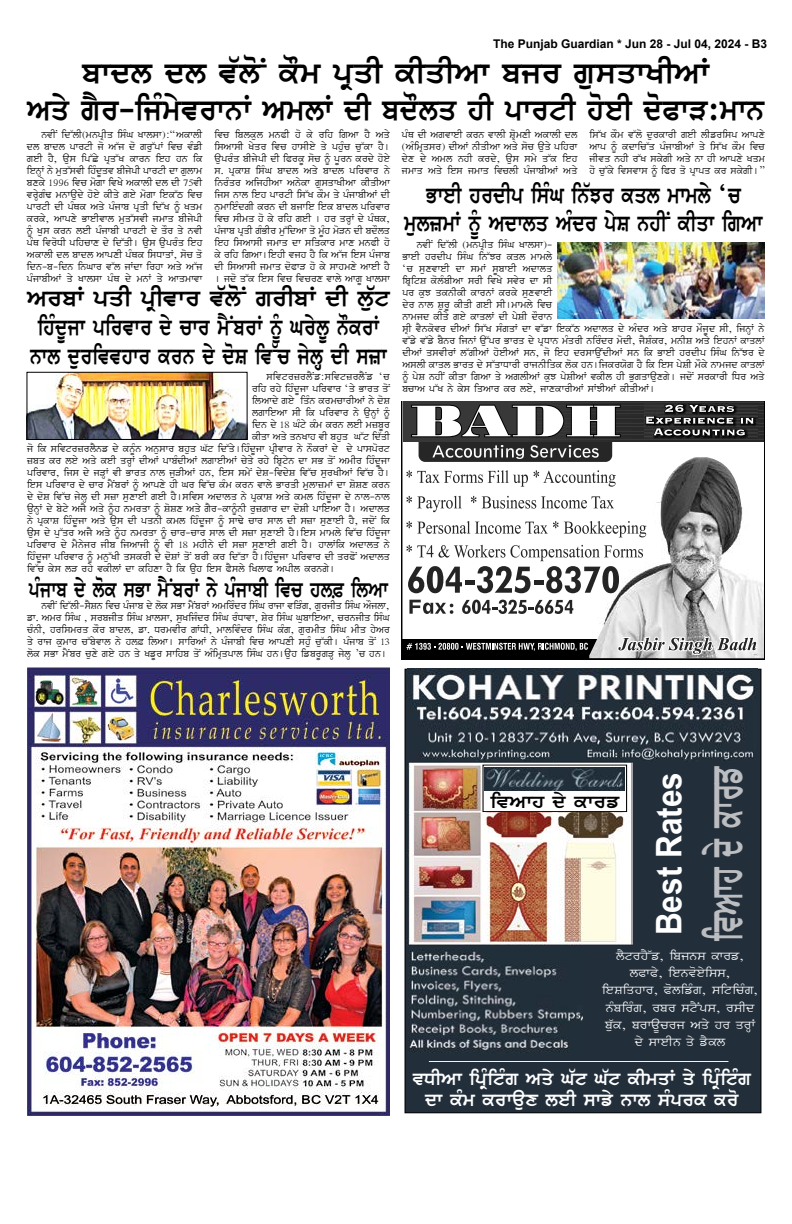
<style>
.page{position:relative;width:792px;height:1224px;background:#fff}
.page>*{position:absolute;margin:0;border:0;box-sizing:border-box;transform-origin:0 0}
.t1{font:700 46.8px "Anmol Lipi";letter-spacing:-.015em;color:#bbbdc0;scale:.59 1}
.t2{font:700 35.5px "Arial";color:#fff;scale:.89 1}
.t3{font:700 31px/37.2px "Anmol Lipi";color:#000;text-align:center}
.t4{font:700 24px/28.8px "Anmol Lipi";color:#000;text-align:center}
.t5{font:700 24px/28.8px "Anmol Lipi";color:#000;text-align:center;scale:.8 1}
.t6{font:700 23px "Anmol Lipi";color:#000;scale:.76 1}
.t7{font:700 18.8px/21.6px "Anmol Lipi";color:#fff;text-align:center}
.t8{font:700 18.7px "Anmol Lipi";color:#000;scale:1.08 1}
.t9{font:12px/17.3px "Anmol Lipi";color:#fff;text-align:center;scale:1.12 1}
.t10{font:700 12px "Arial";color:#000}
.t11{font:10px/12px "Anmol Lipi";color:#000}
</style>
<div class="page">
<div style="left:405px;top:669px;width:356px;height:444px;background:#222f3b"></div>
<img style="left:407px;top:669px;width:349px;height:34px">
<img style="left:410px;top:703px;width:344px;height:58px">
<img style="left:407px;top:762px;width:226px;height:184px">
<img style="left:409px;top:949px;width:174px;height:103px">
<div style="left:483px;top:765px;width:144px;height:47px;background:#fff"></div>
<div style="left:483px;top:765px;width:144px;height:47px;border:1px solid #000"></div>
<img style="left:485px;top:767px;width:139px;height:23px">
<hr style="left:429px;top:1061px;width:299px;height:1px;background:#fff">
<img style="left:27px;top:668px;width:363px;height:448px">
<svg style="left:401px;top:402px;width:364px;height:257px"></svg>
<img style="left:557px;top:242px;width:207px;height:77px">
<img style="left:29px;top:374px;width:217px;height:64px">
<div style="left:27px;top:372px;width:221px;height:68px;border:1px solid #000"></div>
<p class="t10" style="left:493px;top:36px;width:276px">The Punjab Guardian * Jun 28 - Jul 04, 2024 - B3</p>
<h3 class="t3" style="left:27px;top:55px;width:739px">BWDL DL V`LON KOM PRQI KIQIAW BJR GUSQWKIAW<br>AQYGYR-IJMMYVRWNW AMLW DI BDOLQ HI PWRTI HOEI DOPWV:MWN</h3>
<p class="t11" style="left:27px;top:129px;width:177px;text-align:justify;text-indent:14px">NVIN ID~LI(MNPRIQ ISMG KWLSW):“AKWLI DL BWDL PWRTI JO A~J DO GRU~PW IVC VMFI GEI HY, AUS IP~CYPRQ~K KWRN IEH HN IK IENHW NYMUQ~SVI IHMDUQV BIJYPI PWRTI DW GULWM BXKY1996 IVC MOGW IVKYAKWLI DL DI 75VI VRHYGMF MNWAUDYHOEYKIQYGEYMOGW IEK~T IVC PWRTI DI PMQK AQYPMJWB PRQI ID~K Ƒ KQM KRKY, AWPXYBWEIVWL MUQ~SVI JMWQ BIJYPI Ƒ KUS KRN LEI PMJWBI PWRTI DYQOR QYNVI PMQ IVRODI PIHCWX DYID~QI[ AUS AUPRMQ IEH AKWLI DL BWDL AWPXI PMQK ISDWQW, SOC QO IDN-B-IDN INGWR V~L JWDW IRHW AQYA~J PMJWBIAW QYKWLSW PMQ DYMNW QYAWQMWVW</p>
<p class="t11" style="left:214px;top:129px;width:183px">IVC IBLKUL MNPI HO KYRIH IGAW HYAQY ISAWSI KYQR IVC HWSIEYQYPHUMC CU~KW HY[ AUPRMQ BIJYPI DI IPRKU SOC Ƒ PURN KRDYHOEY S. PRKWS ISMG BWDL AQYBWDL PIRVWR NY INRMQR AIJHIAW ANYKW GUSQWKIAW KIQIAW IJS NWL IEH PWRTI IS~K KOM QYPMJWBIAW DI NUMWIEMDGI KRN DI BJWIE IEK BWDL PIRVWR IVC SIMQ HO KYRIH GEI [ HR QRHW DYPMQK, PMJWB PRQI GMBIR MU~IDAW QO MUMH MOVN DI BDOLQ IEH ISAWSI JMWQ DW SIQKWR MWX MNPI HO KYRIH IGAW[IEHI VJH HYIK A~J IES PMJWB DI ISAWSI JMWQ DOPWV HO KYSWHMXYAWEI HY [ JDO Q~K IES IVC IVCRX VWLYAWGU KWLSW</p>
<p class="t11" style="left:402px;top:129px;width:182px">PMQ DI AGVWEI KRN VWLI SROMXI AKWLI DL (AMIMRQSR) DIAW NIQIAW AQYSOC AUQYPIHRW DYX DYAML NHI KRDY, AUS SMYQ~K IEH JMWQ AQYIES JMWQ IVCLI PMJWBIAW AQY</p>
<p class="t11" style="left:589px;top:129px;width:182px">IS~K KOM V~LO DURKWRI GEI LIFRISP AWPXY AWP Ƒ KDWIC~Q PMJWBIAW QYIS~K KOM IVC JIVQ NHI R~K SKYGI AQYNW HI AWPXYKQM HO CU~KYIVSVWS Ƒ IPR QO PRWPQ KR SKYGI[”</p>
<h3 class="t5" style="left:404px;top:181px;width:450px">BWEI HRDIP ISMG IN`JR KQL MWMLY ‘C<br>MULZMW Ƒ ADWLQ AMDR PYS NHIN KIQW IGAW</h3>
<p class="t11" style="left:402px;top:239px;width:369px;text-indent:14px">NVIN ID~LI (MNPRIQ ISMG KWLSW)-<br>BWEI HRDIP ISMG IN~JR KQL MWMLY<br>‘C SUXVWEI DW SMW SUBWEI ADWLQ<br>IBRITS KOLMBIAW SRI IVKYSVYR DW SI<br>PR KUJ QKNIKI KWRNW KRKYSUXVWEI<br>DYR NWL SURU KIQI GEI SI[MWMLYIVC<br>NWMJD KIQYGEYKWQLW DI PYSI DORWN<br>SRI VYNKOVR DIAW IS~K SMGQW DW V~FW IEK~T ADWLQ DYAMDR AQYBWHR MOJUD SI, IJNHW NY V~FYV~FYBYNR IJNW AU~PR BWRQ DYPRDWN MMQRI NIRMDR MODI, JYSMKR, MNIS AQYIEHNW KWQLW DIAW QSVIRW L~GIAW HOEIAW SN, JO IEH DRSWAUNDIAW SN IK BWEI HRDIP ISMG IN~JR DY ASLI KWQL BWRQ DYS~QWDWRI RWJNIIQK LOK HN[IJKRXOG HYIK IES PYSI MOKYNWMJD KWQLW Ƒ PYS NHIN KIQW IGAW QYAGLIAW KUJ PYSIAW VKIL HI BUGQWAUXGY[ JDON SRKWRI IDR AQY BCWA P~K NYKYS IQAWR KR LEY, JWXKWRIAW SWJIAW KIQIAW[</p>
<h3 class="t4" style="left:27px;top:285px;width:364px">ARBW PQI PRIVWR V`LON GRIBW DI LU`T<br>IHMDUJW PIRVWR DY CWR MYNBRW Ƒ GRYLU NOKRW<br>NWL DURIVVHWR KRN DY DOS IV~C JYLH DI SZW</h3>
<p class="t11" style="left:266px;top:371px;width:125px">SIVTRZRLYNF:SIVTZRLYNF ‘C</p>
<p class="t11" style="left:252px;top:383px;width:139px">RIH RHYIHMDUJW PIRVWR ‘QYBWRQ QON</p>
<p class="t11" style="left:252px;top:395px;width:139px">ILAWDYGEY IQMN KRMCWRIAW NYDOS</p>
<p class="t11" style="left:252px;top:407px;width:139px">LGWIEAW SI IK PIRVWR NYAUNHW Ƒ</p>
<p class="t11" style="left:252px;top:419px;width:139px">IDN DY18 GMTYKMM KRN LEI MZBUR</p>
<p class="t11" style="left:252px;top:431px;width:139px">KIQW AQYQNKWH VI BHUQ G~T ID`QI</p>
<p class="t11" style="left:27px;top:443px;width:364px">JO IK SIVTRZRLYNF DYKNMUN ANUSWR BHUQ G`T ID~QY[IHMDUJW PRIVWR NYNOKRW DY DYPWSPORT</p>
<p class="t11" style="left:27px;top:455px;width:364px">ZBQ KR LEYAQYKEI QRHW DIAW PWBMDIAW LGWEIAW CYQYRHYIBRTYN DW SB QON AMIR IHMDUJW</p>
<p class="t11" style="left:27px;top:467px;width:364px">PIRVWR, IJS DYJVHW VI BWRQ NWL JUVIAW HN, IES SMYN DYS-IVDYS IV~C SURKIAW IV~C HY[</p>
<p class="t11" style="left:27px;top:479px;width:364px">IES PIRVWR DYCWR MYNBRW Ƒ AWPXYHI GR IV~C KMM KRN VWLYBWRQI MULWZMW DW SOSX KRN</p>
<p class="t11" style="left:27px;top:491px;width:364px">DYDOS IV~C JYLH DI SZW SUXWEI GEI HY[SIVS ADWLQ NYPRKWS AQYKML IHMDUJW DYNWL-NWL</p>
<p class="t11" style="left:27px;top:503px;width:364px">AUNHW DYBYTYAJYAQYƑH NMRQW Ƒ SOSX AQYGYR-KWƑNI RUZGWR DW DOSI PWIEAW HY[ ADWLQ</p>
<p class="t11" style="left:27px;top:515px;width:365px">NYPRKWS IHMDUJW AQYAUS DI PQNI KML IHMDUJW Ƒ SWFYCWR SWL DI SZW SUXWEI HY, JDON IK</p>
<p class="t11" style="left:27px;top:527px;width:364px">AUS DYPU~QR AJYAQYƑH NMRQW Ƒ CWR-CWR SWL DI SZW SUXWEI HY[IES MWMLYIV~C IHMDUJW</p>
<p class="t11" style="left:27px;top:539px;width:370px">PIRVWR DYMYNYJR JIB IJAWJI Ƒ VI 18 MHINYDI SZW SUXWEI GEI HY[ HWLWIK ADWLQ NY</p>
<p class="t11" style="left:27px;top:551px;width:364px">IHMDUJW PIRVWR Ƒ MNU~KI QSKRI DYDOSW QON BRI KR ID~QW HY[IHMDUJW PIRVWR DI QRPON ADWLQ</p>
<p class="t11" style="left:27px;top:563px;width:310px">IV~C KYS LV RHYVKILW DW KIHXW HYIK AUH IES PYSLYIKLWP APIL KRNGY[</p>
<h3 class="t6" style="left:29px;top:576px;width:474px">PMJWB DY LOK SBW MYNBRW NY PMJWBI IVC HL&amp; ILAW</h3>
<p class="t11" style="left:27px;top:601px;width:365px;text-align:justify;text-indent:14px">NVIN ID~LI-SYSN IVC PMJWB DYLOK SBW MYNBRW AMIRMDR ISMG RWJW VIVMG, GURJIQ ISMG AOJLW, FW. AMR ISMG , SRBJIQ ISMG ^WLSW, SUKIJMDR ISMG RMDWVW, SYR ISMG GUBWIEAW, CRNJIQ ISMG CMNI, HRISMRQ KOR BWDL, FW. DRMVIR GWDI, MWLIVMDR ISMG KMG, GURMIQ ISMG MIQ HYAR QYRWJ KUMWR C~BYVWL NYHL&amp; ILAW[ SWIRAW NYPMJWBI IVC AWPXI SHUM CU~KI[ PMJWB QON 13<br>LOK SBW MYNBR CUXYGEYHN QYKFUR SWIHB QON AMIMRQPWL ISMG HN[AUH IFBRUGVH JYLH ’C HN[</p>
<h3 class="t8" style="left:491px;top:791px;width:121px">IVAWH DYKWRF</h3>
<h2 class="t2" style="left:646px;top:935px;width:185px;rotate:-90deg">Best Rates</h2>
<h1 class="t1" style="left:699px;top:941px;width:297px;rotate:-90deg">IVAWH DYKWRF</h1>
<p class="t9" style="left:602px;top:947px;width:141px">LYTRHY~F, IBJNS KWRF,<br>LPWPY, IENVOEYISS,<br>IESIQHWR, POLIFMG, SITICMG,<br>NMBIRMG, RBR STYNPS, RSID<br>BU`K, BRWAUCRJ AQYHR QRHW<br>DYSWEIN QYFYKL</p>
<h3 class="t7" style="left:413px;top:1068px;width:340px">VDIAW IPMRITMG AQYG`T G`T KIMQW QYIPRMITMG<br>DW KMM KRWAUX LEI SWFYNWL SMPRK KRO</h3>
</div>
